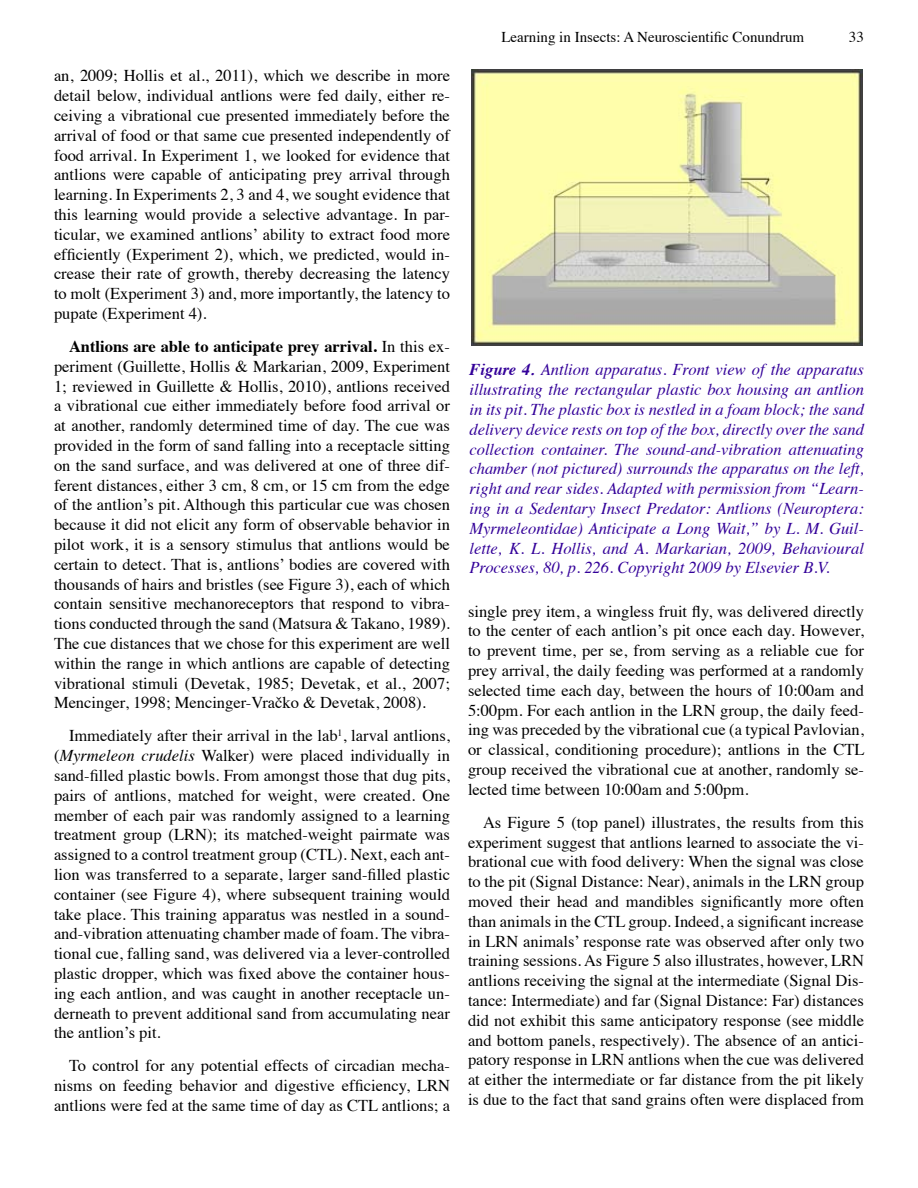
<style>
.page{position:relative;width:918px;height:1188px;background:#fff}
.page>*{position:absolute;margin:0;border:0;box-sizing:border-box;transform-origin:0 0}
.t1{font:16.5px/19.8px "Times";color:#000;text-align:justify}
.t2{font:italic 16.5px/19.8px "Times";color:#309;text-align:justify}
.t3{font:15px "Times";color:#000}
.s1{font-weight:700}
.s2{font-style:italic}
</style>
<div class="page">
<img style="left:471px;top:69px;width:392px;height:277px">
<p class="t1" style="left:54px;top:65px;width:398px">an, 2009; Hollis et al., 2011), which we describe in more detail below, individual antlions were fed daily, either re&shy;ceiving a vibrational cue presented immediately before the arrival of food or that same cue presented independently of food arrival. In Experiment 1, we looked for evidence that antlions were capable of anticipating prey arrival through learning. In Experiments 2, 3 and 4, we sought evidence that this learning would provide a selective advantage. In par&shy;ticular, we examined antlions’ ability to extract food more efficiently (Experiment 2), which, we predicted, would in&shy;crease their rate of growth, thereby decreasing the latency to molt (Experiment 3) and, more importantly, the latency to pupate (Experiment 4).</p>
<p class="t1" style="left:54px;top:335px;width:398px;text-indent:15px"><span class="s1">Antlions are able to anticipate prey arrival.</span> In this ex&shy;periment (Guillette, Hollis &amp; Markarian, 2009, Experiment 1; reviewed in Guillette &amp; Hollis, 2010), antlions received a vibrational cue either immediately before food arrival or at another, randomly determined time of day. The cue was provided in the form of sand falling into a receptacle sitting on the sand surface, and was delivered at one of three dif&shy;ferent distances, either 3 cm, 8 cm, or 15 cm from the edge of the antlion’s pit. Although this particular cue was chosen because it did not elicit any form of observable behavior in pilot work, it is a sensory stimulus that antlions would be certain to detect. That is, antlions’ bodies are covered with thousands of hairs and bristles (see Figure 3), each of which contain sensitive mechanoreceptors that respond to vibra&shy;tions conducted through the sand (Matsura &amp; Takano, 1989).<br>The cue distances that we chose for this experiment are well within the range in which antlions are capable of detecting vibrational stimuli (Devetak, 1985; Devetak, et al., 2007; Mencinger, 1998; Mencinger-Vračko &amp; Devetak, 2008).</p>
<p class="t1" style="left:54px;top:725px;width:398px;text-indent:15px">Immediately after their arrival in the lab<sup>1</sup>, larval antlions, (<span class="s2">Myrmeleon crudelis</span> Walker) were placed individually in sand-filled plastic bowls. From amongst those that dug pits, pairs of antlions, matched for weight, were created. One member of each pair was randomly assigned to a learning treatment group (LRN); its matched-weight pairmate was assigned to a control treatment group (CTL). Next, each ant&shy;lion was transferred to a separate, larger sand-filled plastic container (see Figure 4), where subsequent training would take place. This training apparatus was nestled in a sound&shy;and-vibration attenuating chamber made of foam. The vibra&shy;tional cue, falling sand, was delivered via a lever-controlled plastic dropper, which was fixed above the container hous&shy;ing each antlion, and was caught in another receptacle un&shy;derneath to prevent additional sand from accumulating near the antlion’s pit.</p>
<p class="t1" style="left:54px;top:1055px;width:398px;text-indent:15px">To control for any potential effects of circadian mecha&shy;nisms on feeding behavior and digestive efficiency, LRN antlions were fed at the same time of day as CTL antlions; a</p>
<p class="t3" style="left:501px;top:23px;width:304px">Learning in Insects: A Neuroscientific Conundrum</p>
<p class="t3" style="left:849px;top:23px;width:16px">33</p>
<p class="t2" style="left:470px;top:359px;width:396px"><span class="s1">Figure 4.</span> Antlion apparatus. Front view of the apparatus illustrating the rectangular plastic box housing an antlion in its pit. The plastic box is nestled in a foam block; the sand delivery device rests on top of the box, directly over the sand collection container. The sound-and-vibration attenuating chamber (not pictured) surrounds the apparatus on the left, right and rear sides. Adapted with permission from “Learn&shy;ing in a Sedentary Insect Predator: Antlions (Neuroptera:<br>Myrmeleontidae) Anticipate a Long Wait,” by L. M. Guil&shy;lette, K. L. Hollis, and A. Markarian, 2009, Behavioural Processes, 80, p. 226. Copyright 2009 by Elsevier B.V.</p>
<p class="t1" style="left:468px;top:600px;width:398px">single prey item, a wingless fruit fly, was delivered directly to the center of each antlion’s pit once each day. However, to prevent time, per se, from serving as a reliable cue for prey arrival, the daily feeding was performed at a randomly selected time each day, between the hours of 10:00am and 5:00pm. For each antlion in the LRN group, the daily feed&shy;ing was preceded by the vibrational cue (a typical Pavlovian, or classical, conditioning procedure); antlions in the CTL group received the vibrational cue at another, randomly se&shy;lected time between 10:00am and 5:00pm.</p>
<p class="t1" style="left:468px;top:811px;width:398px;text-indent:15px">As Figure 5 (top panel) illustrates, the results from this experiment suggest that antlions learned to associate the vi&shy;brational cue with food delivery: When the signal was close to the pit (Signal Distance: Near), animals in the LRN group moved their head and mandibles significantly more often than animals in the CTL group. Indeed, a significant increase in LRN animals’ response rate was observed after only two training sessions. As Figure 5 also illustrates, however, LRN antlions receiving the signal at the intermediate (Signal Dis&shy;tance: Intermediate) and far (Signal Distance: Far) distances did not exhibit this same anticipatory response (see middle and bottom panels, respectively). The absence of an antici&shy;patory response in LRN antlions when the cue was delivered at either the intermediate or far distance from the pit likely is due to the fact that sand grains often were displaced from</p>
</div>
